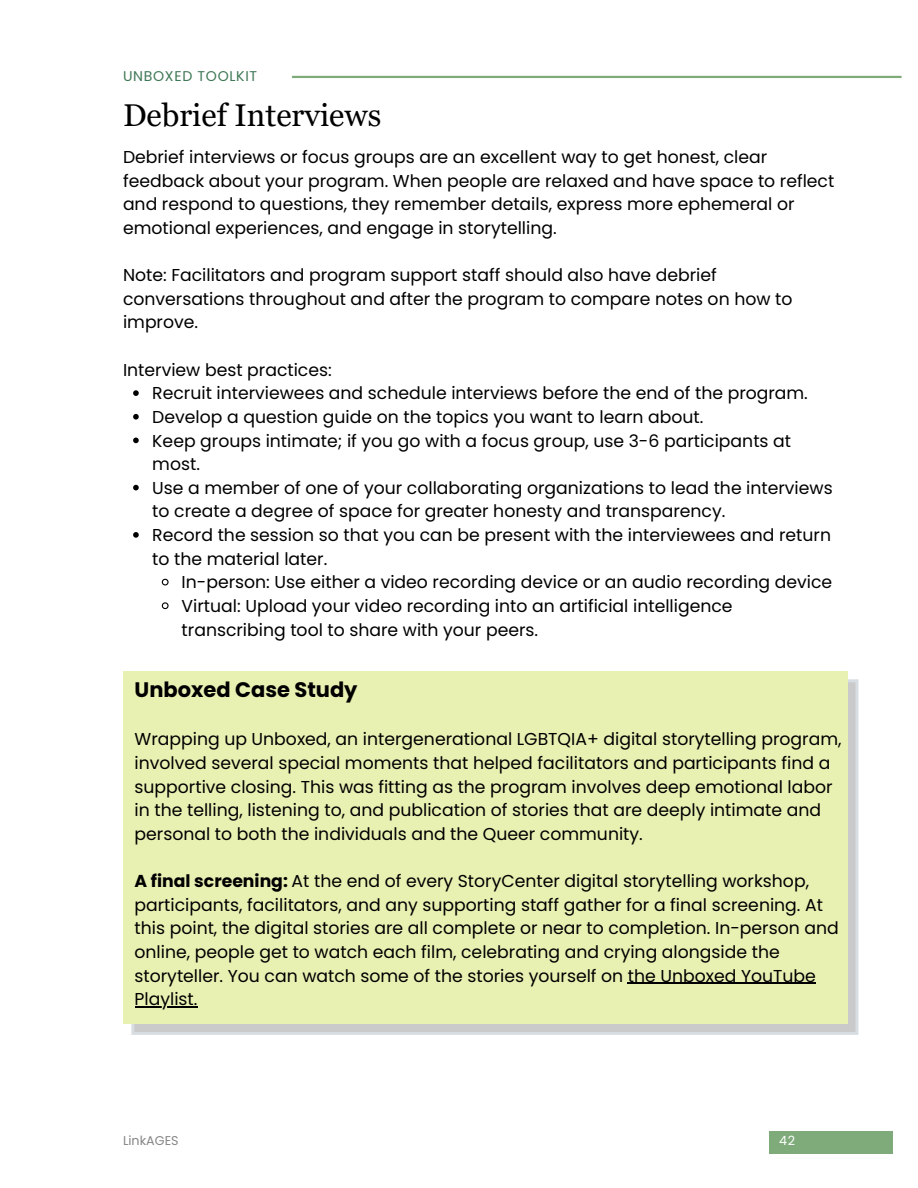
<style>
.page{position:relative;width:918px;height:1188px;background:#fff}
.page>*{position:absolute;margin:0;border:0;box-sizing:border-box;transform-origin:0 0}
.t1{font:31.5px "Georgia Pro";color:#000}
.t2{font:700 21px "Poppins";color:#000}
.t3{font:17.25px/23.7px "Poppins";color:#000}
.t4{font:14.1px "Poppins";letter-spacing:.05em;color:#3f7856}
.t5{font:12.75px "Poppins";color:#868686}
.t6{font:12.75px "Poppins";color:#fff}
.s1{font-weight:700}
</style>
<div class="page">
<hr style="left:292px;top:76px;width:610px;height:2px;background:#7fab7b">
<div style="left:769px;top:1131px;width:124px;height:22px;background:#7fab7b"></div>
<svg style="left:133px;top:390px;width:6px;height:6px"></svg>
<svg style="left:133px;top:414px;width:6px;height:6px"></svg>
<svg style="left:133px;top:438px;width:6px;height:5px"></svg>
<svg style="left:133px;top:485px;width:6px;height:5px"></svg>
<svg style="left:133px;top:532px;width:6px;height:6px"></svg>
<svg style="left:161px;top:578px;width:8px;height:8px"></svg>
<svg style="left:161px;top:602px;width:8px;height:8px"></svg>
<svg style="left:131px;top:679px;width:727px;height:356px;background:#ced0cf"></svg>
<div style="left:123px;top:671px;width:724px;height:353px;background:#e8f0b2"></div>
<hr style="left:628px;top:983px;width:188px;height:1px;background:#000">
<hr style="left:135px;top:1006px;width:63px;height:1px;background:#000">
<h1 class="t4" style="left:123px;top:66px;width:136px">UNBOXED TOOLKIT</h1>
<h2 class="t1" style="left:123px;top:97px;width:260px">Debrief Interviews</h2>
<h3 class="t3" style="left:123px;top:145px;width:713px">Debrief interviews or focus groups are an excellent way to get honest, clear feedback about your program. When people are relaxed and have space to reflect and respond to questions, they remember details, express more ephemeral or emotional experiences, and engage in storytelling.</h3>
<h3 class="t3" style="left:123px;top:263px;width:671px">Note: Facilitators and program support staff should also have debrief conversations throughout and after the program to compare notes on how to improve.</h3>
<h3 class="t3" style="left:123px;top:358px;width:210px">Interview best practices:</h3>
<p class="t3" style="left:152px;top:381px;width:657px">Recruit interviewees and schedule interviews before the end of the program.</p>
<p class="t3" style="left:152px;top:405px;width:553px">Develop a question guide on the topics you want to learn about.</p>
<p class="t3" style="left:152px;top:429px;width:640px">Keep groups intimate; if you go with a focus group, use 3-6 participants at most.</p>
<p class="t3" style="left:152px;top:476px;width:682px">Use a member of one of your collaborating organizations to lead the interviews to create a degree of space for greater honesty and transparency.</p>
<p class="t3" style="left:152px;top:523px;width:680px">Record the session so that you can be present with the interviewees and return to the material later.</p>
<p class="t3" style="left:182px;top:570px;width:652px">In-person: Use either a video recording device or an audio recording device</p>
<p class="t3" style="left:182px;top:594px;width:553px">Virtual: Upload your video recording into an artificial intelligence transcribing tool to share with your peers.</p>
<h3 class="t2" style="left:135px;top:675px;width:224px">Unboxed Case Study</h3>
<h3 class="t3" style="left:135px;top:727px;width:708px">Wrapping up Unboxed, an intergenerational LGBTQIA+ digital storytelling program, involved several special moments that helped facilitators and participants find a supportive closing. This was fitting as the program involves deep emotional labor in the telling, listening to, and publication of stories that are deeply intimate and personal to both the individuals and the Queer community.</h3>
<p class="t3" style="left:135px;top:869px;width:706px"><span class="s1">A final screening:</span> At the end of every StoryCenter digital storytelling workshop, participants, facilitators, and any supporting staff gather for a final screening. At this point, the digital stories are all complete or near to completion. In-person and online, people get to watch each film, celebrating and crying alongside the storyteller. You can watch some of the stories yourself on the Unboxed YouTube</p>
<p class="t3" style="left:135px;top:987px;width:64px">Playlist.</p>
<p class="t5" style="left:123px;top:1132px;width:57px">LinkAGES</p>
<h4 class="t6" style="left:779px;top:1132px;width:17px">42</h4>
</div>
